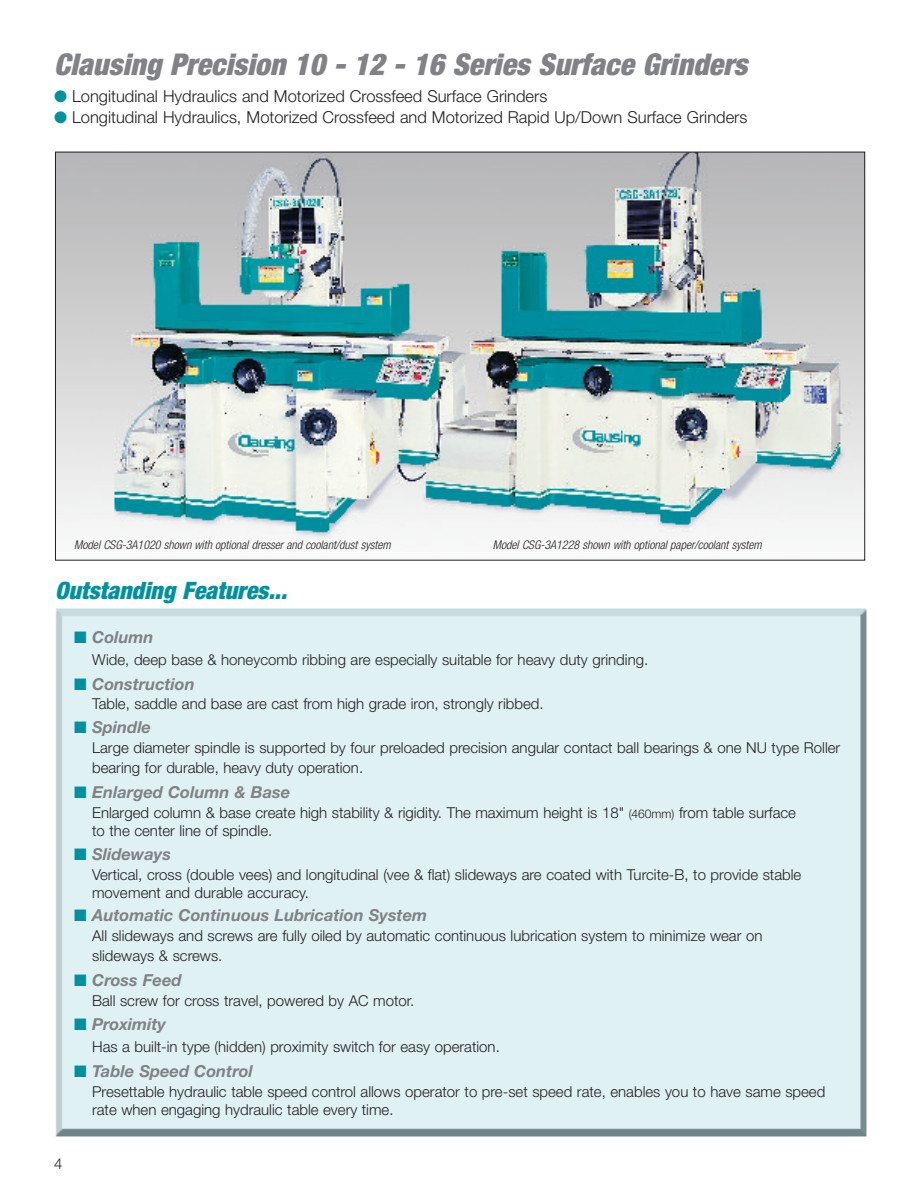
<style>
.page{position:relative;width:918px;height:1188px;background:#fff}
.page>*{position:absolute;margin:0;border:0;box-sizing:border-box;transform-origin:0 0}
.t1{font:italic 900 condensed 30px "Helvetica Neue";color:#808285}
.t2{font:italic 900 condensed 24px "Helvetica Neue";color:#0091a1}
.t3{font:300 16.5px "Helvetica Neue";color:#231f20}
.t4{font:italic 700 16.5px "Helvetica Neue";color:#808285}
.t5{font:300 15px/18px "Helvetica Neue";color:#231f20}
.t6{font:italic 300 condensed 12px "Helvetica Neue";color:#231f20}
.s1{color:#0091a1}
.s2{font-size:12px}
</style>
<div class="page">
<div style="left:55px;top:608px;width:812px;height:529px;background:#e0f1f3"></div>
<img style="left:57px;top:154px;width:806px;height:390px">
<h1 class="t1" style="left:54px;top:54px;width:695px">Clausing Precision 10 - 12 - 16 Series Surface Grinders</h1>
<p class="t3" style="left:54px;top:86px;width:495px"><span class="s1">●</span> Longitudinal Hydraulics and Motorized Crossfeed Surface Grinders</p>
<p class="t3" style="left:54px;top:107px;width:695px"><span class="s1">●</span> Longitudinal Hydraulics, Motorized Crossfeed and Motorized Rapid Up/Down Surface Grinders</p>
<p class="t6" style="left:74px;top:540px;width:318px">Model CSG-3A1020 shown with optional dresser and coolant/dust system</p>
<p class="t6" style="left:493px;top:540px;width:270px">Model CSG-3A1228 shown with optional paper/coolant system</p>
<h2 class="t2" style="left:55px;top:582px;width:233px">Outstanding Features...</h2>
<p class="t4" style="left:74px;top:631px;width:81px"><span class="s1">■</span> Column</p>
<p class="t5" style="left:92px;top:650px;width:558px">Wide, deep base &amp; honeycomb ribbing are especially suitable for heavy duty grinding.</p>
<p class="t4" style="left:74px;top:678px;width:122px"><span class="s1">■</span> Construction</p>
<p class="t5" style="left:92px;top:695px;width:453px">Table, saddle and base are cast from high grade iron, strongly ribbed.</p>
<p class="t4" style="left:74px;top:721px;width:78px"><span class="s1">■</span> Spindle</p>
<p class="t5" style="left:92px;top:737px;width:750px;line-height:20.4px">Large diameter spindle is supported by four preloaded precision angular contact ball bearings &amp; one NU type Roller bearing for durable, heavy duty operation.</p>
<p class="t4" style="left:74px;top:786px;width:218px"><span class="s1">■</span> Enlarged Column &amp; Base</p>
<p class="t5" style="left:92px;top:803px;width:705px">Enlarged column &amp; base create high stability &amp; rigidity. The maximum height is 18" <span class="s2">(460mm)</span> from table surface to the center line of spindle.</p>
<p class="t4" style="left:74px;top:848px;width:98px"><span class="s1">■</span> Slideways</p>
<p class="t5" style="left:92px;top:865px;width:711px">Vertical, cross (double vees) and longitudinal (vee &amp; flat) slideways are coated with Turcite-B, to provide stable movement and durable accuracy.</p>
<p class="t4" style="left:74px;top:909px;width:354px"><span class="s1">■</span> Automatic Continuous Lubrication System</p>
<p class="t5" style="left:92px;top:925px;width:672px;line-height:20.4px">All slideways and screws are fully oiled by automatic continuous lubrication system to minimize wear on slideways &amp; screws.</p>
<p class="t4" style="left:74px;top:974px;width:109px"><span class="s1">■</span> Cross Feed</p>
<p class="t5" style="left:92px;top:991px;width:324px">Ball screw for cross travel, powered by AC motor.</p>
<p class="t4" style="left:74px;top:1018px;width:93px"><span class="s1">■</span> Proximity</p>
<p class="t5" style="left:92px;top:1037px;width:409px">Has a built-in type (hidden) proximity switch for easy operation.</p>
<p class="t4" style="left:74px;top:1065px;width:180px"><span class="s1">■</span> Table Speed Control</p>
<p class="t5" style="left:92px;top:1082px;width:735px">Presettable hydraulic table speed control allows operator to pre-set speed rate, enables you to have same speed rate when engaging hydraulic table every time.</p>
<p class="t5" style="left:54px;top:1154px;width:10px">4</p>
</div>
